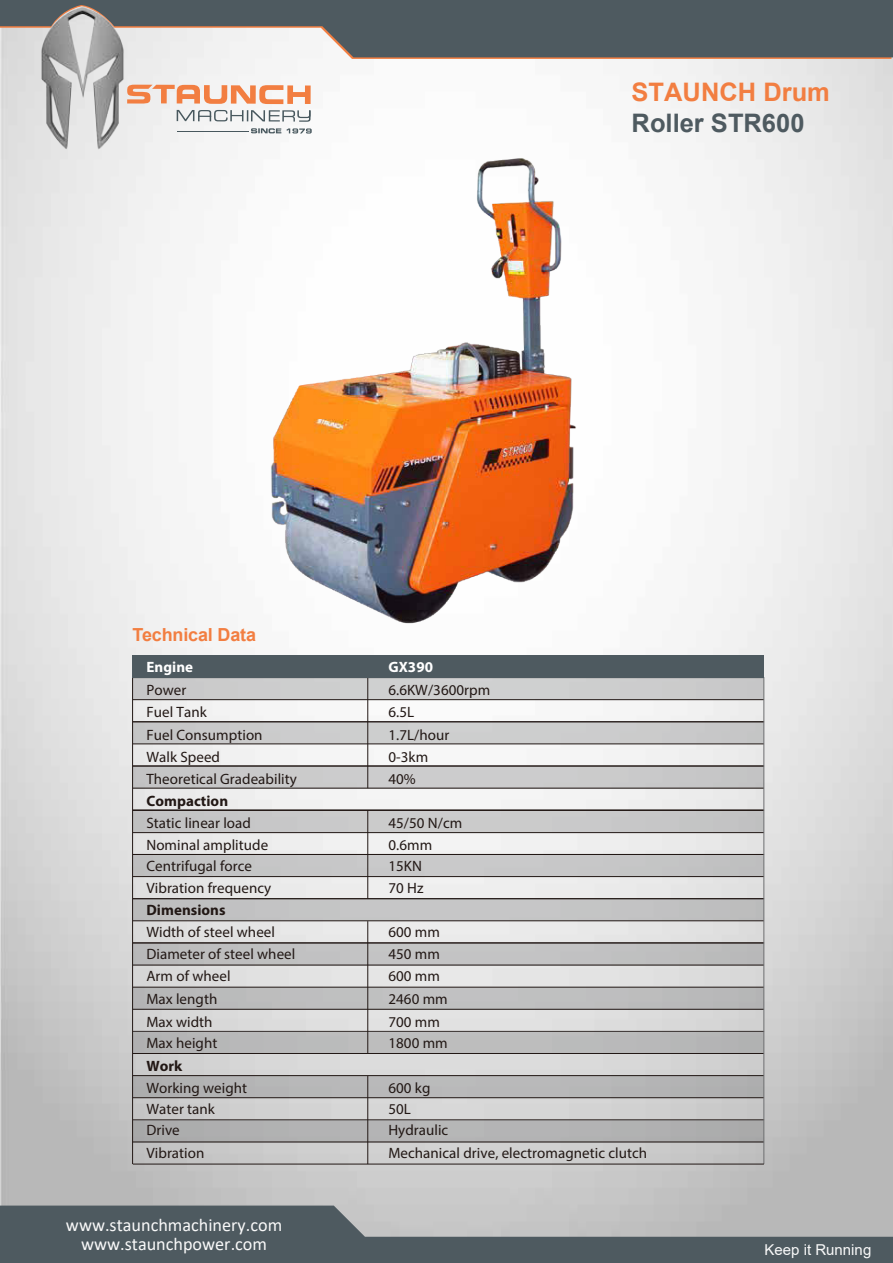
<style>
.page{position:relative;width:893px;height:1263px;background:#fff}
.page>*{position:absolute;margin:0;border:0;box-sizing:border-box;transform-origin:0 0}
.t1{font:700 25.5px "Arial";color:#4e5a60}
.t2{font:700 25.5px "Arial";color:#f27e41}
.t3{font:18.15px/19.4px "Calibri";color:#f9f9f9;text-align:center}
.t4{font:700 18px "Arial";letter-spacing:-.01em;color:#f27e41}
.t5{font:15px "Myriad Pro";letter-spacing:.005em;color:#221815}
.t6{font:700 15px "Myriad Pro";letter-spacing:.005em;color:#221815}
.t7{font:15px "Arial";color:#f9f9f9}
.t8{font:700 15px "Myriad Pro";letter-spacing:.005em;color:#fff}
</style>
<div class="page">
<img style="left:0;top:57px;width:893px;height:1148px">
<svg style="left:0;top:1205px;width:893px;height:58px;background:#747c80"></svg>
<svg style="left:0;top:57px;width:891px;height:2px"></svg>
<svg style="left:0;top:0;width:893px;height:57px;background:#646d72"></svg>
<img style="left:7px;top:2px;width:150px;height:150px">
<svg style="left:127px;top:85px;width:184px;height:19px"></svg>
<svg style="left:177px;top:110px;width:134px;height:12px"></svg>
<hr style="left:177px;top:131px;width:71px;height:1px;background:#48585e">
<img style="left:211px;top:125px;width:424px;height:530px">
<svg style="left:133px;top:677px;width:631px;height:487px;background:#c8c8c8"></svg>
<hr style="left:132px;top:677px;width:1px;height:487px;background:#221815">
<hr style="left:367px;top:677px;width:1px;height:111px;background:#221815">
<hr style="left:367px;top:810px;width:1px;height:89px;background:#221815">
<hr style="left:367px;top:921px;width:1px;height:132px;background:#221815">
<hr style="left:367px;top:1076px;width:1px;height:88px;background:#221815">
<div style="left:133px;top:655px;width:631px;height:22px;background:#4e5a60"></div>
<hr style="left:133px;top:1164px;width:631px;height:1px;background:#221815">
<p class="t4" style="left:133px;top:622px;width:125px">Technical Data</p>
<p class="t8" style="left:146px;top:657px;width:48px">Engine</p>
<p class="t8" style="left:388px;top:657px;width:46px">GX390</p>
<h1 class="t2" style="left:632px;top:74px;width:200px">STAUNCH Drum</h1>
<h1 class="t1" style="left:632px;top:105px;width:174px">Roller STR600</h1>
<p class="t5" style="left:146px;top:680px;width:41px">Power</p>
<p class="t5" style="left:388px;top:680px;width:103px">6.6KW/3600rpm</p>
<p class="t5" style="left:146px;top:702px;width:62px">Fuel Tank</p>
<p class="t5" style="left:388px;top:702px;width:27px">6.5L</p>
<p class="t5" style="left:146px;top:725px;width:118px">Fuel Consumption</p>
<p class="t5" style="left:388px;top:725px;width:62px">1.7L/hour</p>
<p class="t5" style="left:146px;top:747px;width:75px">Walk Speed</p>
<p class="t5" style="left:388px;top:747px;width:41px">0-3km</p>
<p class="t5" style="left:146px;top:769px;width:152px">Theoretical Gradeability</p>
<p class="t5" style="left:388px;top:769px;width:29px">40%</p>
<p class="t6" style="left:146px;top:791px;width:83px">Compaction</p>
<p class="t5" style="left:146px;top:813px;width:106px">Static linear load</p>
<p class="t5" style="left:388px;top:813px;width:75px">45/50 N/cm</p>
<p class="t5" style="left:146px;top:835px;width:123px">Nominal amplitude</p>
<p class="t5" style="left:388px;top:835px;width:45px">0.6mm</p>
<p class="t5" style="left:146px;top:856px;width:107px">Centrifugal force</p>
<p class="t5" style="left:388px;top:856px;width:35px">15KN</p>
<p class="t5" style="left:146px;top:878px;width:126px">Vibration frequency</p>
<p class="t5" style="left:388px;top:878px;width:37px">70 Hz</p>
<p class="t6" style="left:146px;top:900px;width:81px">Dimensions</p>
<p class="t5" style="left:146px;top:922px;width:130px">Width of steel wheel</p>
<p class="t5" style="left:388px;top:922px;width:53px">600 mm</p>
<p class="t5" style="left:146px;top:944px;width:150px">Diameter of steel wheel</p>
<p class="t5" style="left:388px;top:944px;width:53px">450 mm</p>
<p class="t5" style="left:146px;top:966px;width:86px">Arm of wheel</p>
<p class="t5" style="left:388px;top:966px;width:53px">600 mm</p>
<p class="t5" style="left:146px;top:989px;width:72px">Max length</p>
<p class="t5" style="left:388px;top:989px;width:61px">2460 mm</p>
<p class="t5" style="left:146px;top:1012px;width:68px">Max width</p>
<p class="t5" style="left:388px;top:1012px;width:53px">700 mm</p>
<p class="t5" style="left:146px;top:1034px;width:72px">Max height</p>
<p class="t5" style="left:388px;top:1034px;width:61px">1800 mm</p>
<p class="t5" style="left:146px;top:1079px;width:102px">Working weight</p>
<p class="t5" style="left:388px;top:1079px;width:43px">600 kg</p>
<p class="t5" style="left:146px;top:1100px;width:70px">Water tank</p>
<p class="t5" style="left:388px;top:1100px;width:24px">50L</p>
<p class="t5" style="left:146px;top:1121px;width:35px">Drive</p>
<p class="t5" style="left:388px;top:1121px;width:61px">Hydraulic</p>
<p class="t5" style="left:146px;top:1143px;width:60px">Vibration</p>
<p class="t5" style="left:388px;top:1143px;width:260px">Mechanical drive, electromagnetic clutch</p>
<p class="t6" style="left:146px;top:1056px;width:37px">Work</p>
<p class="t3" style="left:66px;top:1214px;width:218px">www.staunchmachinery.com www.staunchpower.com</p>
<p class="t7" style="left:765px;top:1240px;width:108px">Keep it Running</p>
</div>
